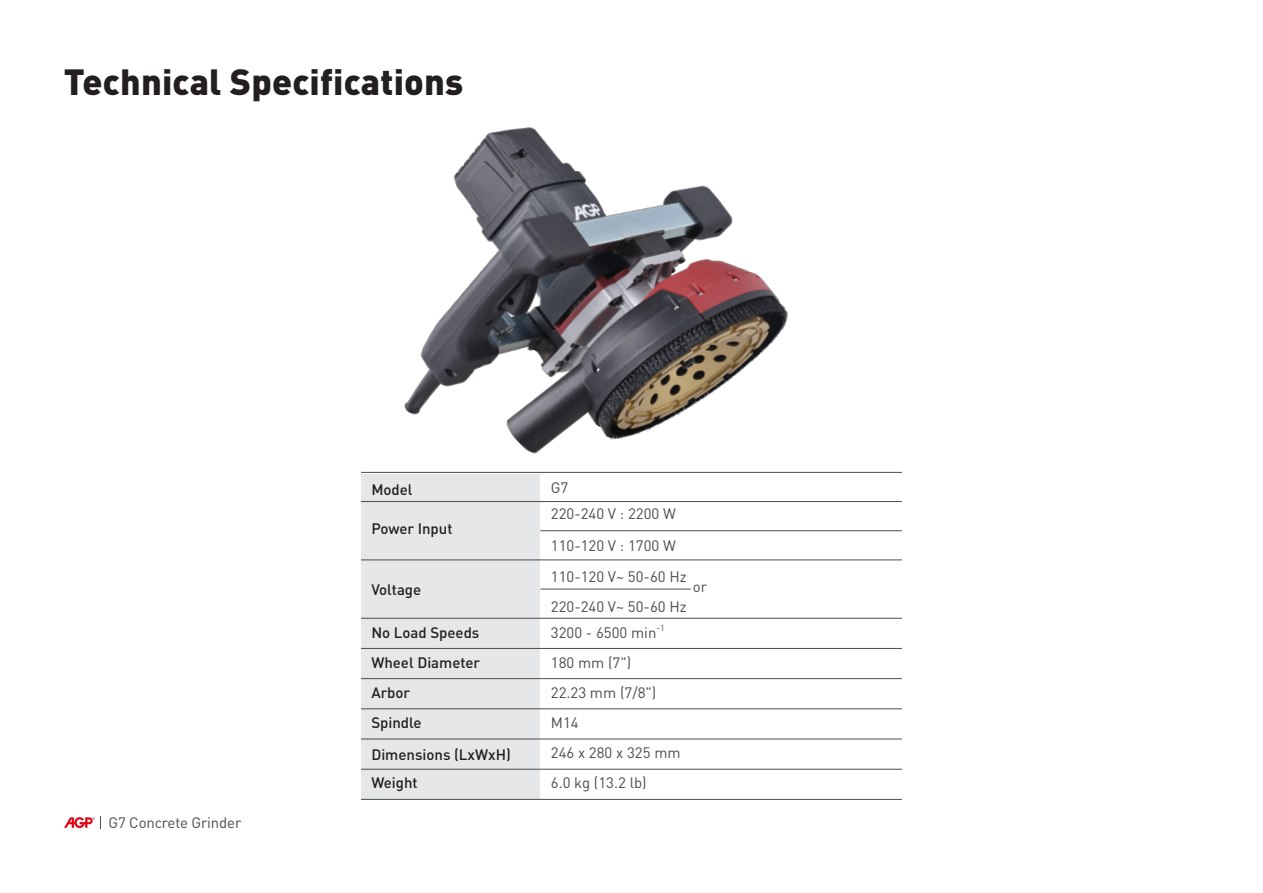
<style>
.page{position:relative;width:1263px;height:893px;background:#fff}
.page>*{position:absolute;margin:0;border:0;box-sizing:border-box;transform-origin:0 0}
.t1{font:900 36px "DIN Pro";letter-spacing:.005em;color:#231f20}
.t2{font:15px "DIN Pro";color:#4b4c4d}
.t3{font:500 15px "DIN Pro";color:#231f20}
.t4{font:8.7px "DIN Pro";color:#4b4c4d}
</style>
<div class="page">
<img style="left:64px;top:817px;width:31px;height:11px">
<svg style="left:100px;top:816px;width:1px;height:13px"></svg>
<img style="left:404px;top:127px;width:385px;height:327px">
<div style="left:361px;top:474px;width:179px;height:325px;background:#e6e7e9"></div>
<hr style="left:361px;top:501px;width:541px;height:1px;background:#4b4c4d">
<hr style="left:361px;top:559px;width:541px;height:1px;background:#4b4c4d">
<hr style="left:361px;top:618px;width:541px;height:1px;background:#4b4c4d">
<hr style="left:540px;top:530px;width:362px;height:1px;background:#4b4c4d">
<hr style="left:540px;top:589px;width:151px;height:1px;background:#4b4c4d">
<hr style="left:361px;top:799px;width:541px;height:1px;background:#4b4c4d">
<hr style="left:361px;top:678px;width:541px;height:1px;background:#4b4c4d">
<hr style="left:361px;top:472px;width:541px;height:1px;background:#4b4c4d">
<hr style="left:361px;top:648px;width:541px;height:1px;background:#4b4c4d">
<hr style="left:361px;top:769px;width:541px;height:1px;background:#4b4c4d">
<hr style="left:361px;top:739px;width:541px;height:1px;background:#4b4c4d">
<hr style="left:361px;top:708px;width:541px;height:1px;background:#4b4c4d">
<p class="t1" style="left:64px;top:57px;width:401px">Technical Specifications</p>
<p class="t3" style="left:371px;top:479px;width:43px">Model</p>
<p class="t2" style="left:551px;top:477px;width:19px">G7</p>
<p class="t2" style="left:108px;top:812px;width:134px">G7 Concrete Grinder</p>
<p class="t3" style="left:371px;top:519px;width:83px">Power Input</p>
<p class="t3" style="left:371px;top:579px;width:51px">Voltage</p>
<p class="t3" style="left:371px;top:622px;width:110px">No Load Speeds</p>
<p class="t3" style="left:371px;top:652px;width:110px">Wheel Diameter</p>
<p class="t3" style="left:371px;top:682px;width:40px">Arbor</p>
<p class="t3" style="left:371px;top:712px;width:52px">Spindle</p>
<p class="t3" style="left:371px;top:744px;width:141px">Dimensions (LxWxH)</p>
<p class="t3" style="left:371px;top:772px;width:48px">Weight</p>
<p class="t2" style="left:551px;top:503px;width:127px">220-240 V : 2200 W</p>
<p class="t2" style="left:551px;top:536px;width:127px">110-120 V : 1700 W</p>
<p class="t2" style="left:551px;top:566px;width:137px">110-120 V~ 50-60 Hz</p>
<p class="t2" style="left:693px;top:577px;width:16px">or</p>
<p class="t2" style="left:551px;top:596px;width:137px">220-240 V~ 50-60 Hz</p>
<p class="t2" style="left:551px;top:622px;width:107px">3200 - 6500 min</p>
<p class="t4" style="left:656px;top:622px;width:10px">-1</p>
<p class="t2" style="left:551px;top:652px;width:82px">180 mm (7")</p>
<p class="t2" style="left:551px;top:682px;width:107px">22.23 mm (7/8")</p>
<p class="t2" style="left:551px;top:712px;width:29px">M14</p>
<p class="t2" style="left:551px;top:742px;width:131px">246 x 280 x 325 mm</p>
<p class="t2" style="left:551px;top:772px;width:97px">6.0 kg (13.2 lb)</p>
</div>
